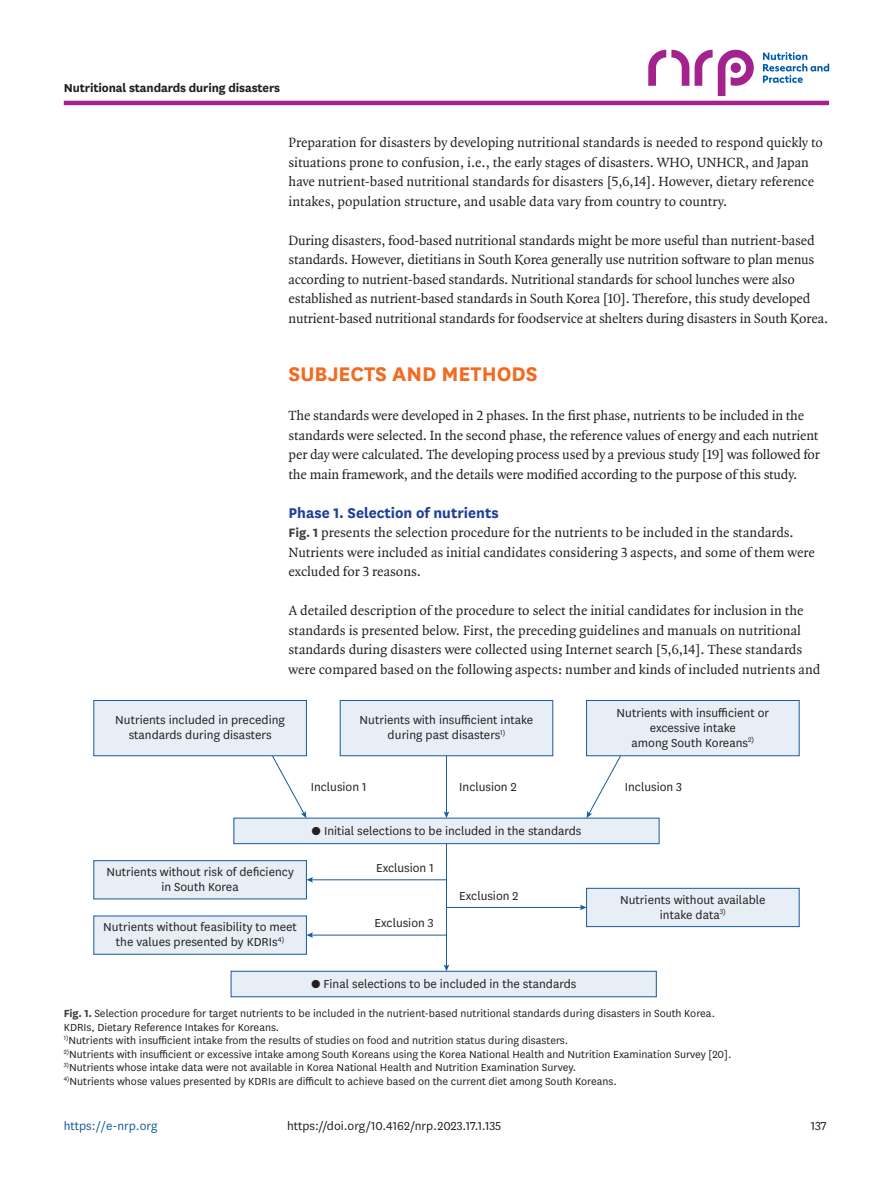
<style>
.page{position:relative;width:893px;height:1191px;background:#fff}
.page>*{position:absolute;margin:0;border:0;box-sizing:border-box;transform-origin:0 0}
.body_title1{font:700 23.1px "National";color:#f36a21}
.body_title2{font:700 16.5px "National";color:#223f99}
.body_p{font:14.25px/19.5px "Quadraat OT";letter-spacing:-.005em;color:#231f20}
.body_p_first{font:14.25px/19.5px "Quadraat OT";letter-spacing:-.01em;color:#231f20}
.fig_caption{font:13.5px/15px "National";color:#231f20;text-align:center}
.alt-title-type{font:700 13.5px "National";letter-spacing:-.01em;color:#231f20}
.t1{font:13.5px "National";color:#1a5a9d}
.fig_caption-2{font:12px/13.5px "National";color:#231f20}
.s1{font-family:"National";font-weight:700;color:#3e3e3f}
.s2{font-weight:700;color:#3e3e3f}
</style>
<div class="page">
<hr style="left:64px;top:101px;width:765px;height:4px;background:#a4228e">
<svg style="left:695px;top:50px;width:59px;height:46px"></svg>
<svg style="left:648px;top:50px;width:41px;height:36px"></svg>
<svg style="left:763px;top:52px;width:66px;height:31px"></svg>
<div style="left:94px;top:700px;width:212px;height:55px;background:#e8eef5"></div>
<div style="left:93px;top:700px;width:214px;height:56px;border:1px solid #1a5a9d"></div>
<div style="left:340px;top:700px;width:213px;height:55px;background:#e8eef5"></div>
<div style="left:340px;top:700px;width:213px;height:56px;border:1px solid #1a5a9d"></div>
<div style="left:587px;top:700px;width:212px;height:55px;background:#e8eef5"></div>
<div style="left:586px;top:700px;width:213px;height:56px;border:1px solid #1a5a9d"></div>
<div style="left:94px;top:860px;width:212px;height:39px;background:#e8eef5"></div>
<div style="left:93px;top:860px;width:214px;height:39px;border:1px solid #1a5a9d"></div>
<div style="left:94px;top:916px;width:212px;height:38px;background:#e8eef5"></div>
<div style="left:587px;top:888px;width:212px;height:38px;background:#e8eef5"></div>
<div style="left:586px;top:888px;width:213px;height:39px;border:1px solid #1a5a9d"></div>
<div style="left:234px;top:818px;width:425px;height:25px;background:#e8eef5"></div>
<div style="left:233px;top:817px;width:426px;height:27px;border:1px solid #1a5a9d"></div>
<div style="left:231px;top:971px;width:425px;height:25px;background:#e8eef5"></div>
<div style="left:231px;top:971px;width:426px;height:26px;border:1px solid #1a5a9d"></div>
<hr style="left:446px;top:907px;width:136px;height:1px;background:#1a5a9d">
<svg style="left:580px;top:904px;width:7px;height:6px"></svg>
<hr style="left:311px;top:879px;width:135px;height:1px;background:#1a5a9d">
<svg style="left:306px;top:877px;width:7px;height:5px"></svg>
<hr style="left:446px;top:755px;width:1px;height:58px;background:#1a5a9d">
<svg style="left:444px;top:811px;width:5px;height:7px"></svg>
<svg style="left:587px;top:754px;width:35px;height:64px"></svg>
<svg style="left:271px;top:754px;width:35px;height:64px"></svg>
<hr style="left:446px;top:843px;width:1px;height:123px;background:#1a5a9d">
<svg style="left:444px;top:964px;width:5px;height:7px"></svg>
<hr style="left:311px;top:934px;width:135px;height:1px;background:#1a5a9d">
<svg style="left:306px;top:932px;width:7px;height:6px"></svg>
<p class="alt-title-type" style="left:64px;top:78px;width:218px">Nutritional standards during disasters</p>
<p class="body_p" style="left:289px;top:133px;width:536px">Preparation for disasters by developing nutritional standards is needed to respond quickly to situations prone to confusion, i.e., the early stages of disasters. WHO, UNHCR, and Japan have nutrient-based nutritional standards for disasters [5,6,14]. However, dietary reference intakes, population structure, and usable data vary from country to country.</p>
<p class="body_p" style="left:289px;top:230px;width:541px">During disasters, food-based nutritional standards might be more useful than nutrient-based standards. However, dietitians in South Korea generally use nutrition software to plan menus according to nutrient-based standards. Nutritional standards for school lunches were also established as nutrient-based standards in South Korea [10]. Therefore, this study developed nutrient-based nutritional standards for foodservice at shelters during disasters in South Korea.</p>
<p class="body_title1" style="left:289px;top:358px;width:251px">SUBJECTS AND METHODS</p>
<p class="body_p_first" style="left:289px;top:406px;width:533px">The standards were developed in 2 phases. In the first phase, nutrients to be included in the standards were selected. In the second phase, the reference values of energy and each nutrient per day were calculated. The developing process used by a previous study [19] was followed for the main framework, and the details were modified according to the purpose of this study.</p>
<p class="body_title2" style="left:289px;top:501px;width:212px">Phase 1. Selection of nutrients</p>
<p class="body_p_first" style="left:289px;top:523px;width:528px"><span class="s1">Fig. 1</span> presents the selection procedure for the nutrients to be included in the standards.<br>Nutrients were included as initial candidates considering 3 aspects, and some of them were excluded for 3 reasons.</p>
<p class="body_p" style="left:289px;top:601px;width:533px">A detailed description of the procedure to select the initial candidates for inclusion in the standards is presented below. First, the preceding guidelines and manuals on nutritional standards during disasters were collected using Internet search [5,6,14]. These standards were compared based on the following aspects: number and kinds of included nutrients and</p>
<p class="fig_caption" style="left:115px;top:712px;width:171px">Nutrients included in preceding standards during disasters</p>
<p class="fig_caption" style="left:360px;top:712px;width:175px">Nutrients with insufficient intake during past disasters<sup>1)</sup></p>
<p class="fig_caption" style="left:617px;top:704px;width:154px">Nutrients with insufficient or excessive intake<br>among South Koreans<sup>2)</sup></p>
<p class="fig_caption" style="left:106px;top:863px;width:189px">Nutrients without risk of deficiency in South Korea</p>
<p class="fig_caption" style="left:103px;top:919px;width:195px">Nutrients without feasibility to meet the values presented by KDRIs<sup>4)</sup></p>
<p class="fig_caption" style="left:311px;top:778px;width:57px">Inclusion 1</p>
<p class="fig_caption" style="left:459px;top:778px;width:59px">Inclusion 2</p>
<p class="fig_caption" style="left:312px;top:822px;width:271px">● Initial selections to be included in the standards</p>
<p class="fig_caption" style="left:376px;top:860px;width:59px">Exclusion 1</p>
<p class="fig_caption" style="left:375px;top:915px;width:61px">Exclusion 3</p>
<p class="fig_caption" style="left:459px;top:887px;width:61px">Exclusion 2</p>
<p class="fig_caption" style="left:311px;top:975px;width:267px">● Final selections to be included in the standards</p>
<p class="fig_caption" style="left:625px;top:778px;width:59px">Inclusion 3</p>
<p class="fig_caption" style="left:620px;top:891px;width:147px">Nutrients without available intake data<sup>3)</sup></p>
<p class="fig_caption-2" style="left:64px;top:1006px;width:669px"><span class="s2">Fig. 1.</span> Selection procedure for target nutrients to be included in the nutrient-based nutritional standards during disasters in South Korea.<br>KDRIs, Dietary Reference Intakes for Koreans.<br><sup>1)</sup>Nutrients with insufficient intake from the results of studies on food and nutrition status during disasters.<br><sup>2)</sup>Nutrients with insufficient or excessive intake among South Koreans using the Korea National Health and Nutrition Examination Survey [20].<br><sup>3)</sup>Nutrients whose intake data were not available in Korea National Health and Nutrition Examination Survey.<br><sup>4)</sup>Nutrients whose values presented by KDRIs are difficult to achieve based on the current diet among South Koreans.</p>
<p class="fig_caption" style="left:287px;top:1117px;width:216px">https://doi.org/10.4162/nrp.2023.17.1.135</p>
<p class="t1" style="left:64px;top:1116px;width:95px">https://e-nrp.org</p>
<p class="fig_caption" style="left:811px;top:1117px;width:17px">137</p>
</div>
